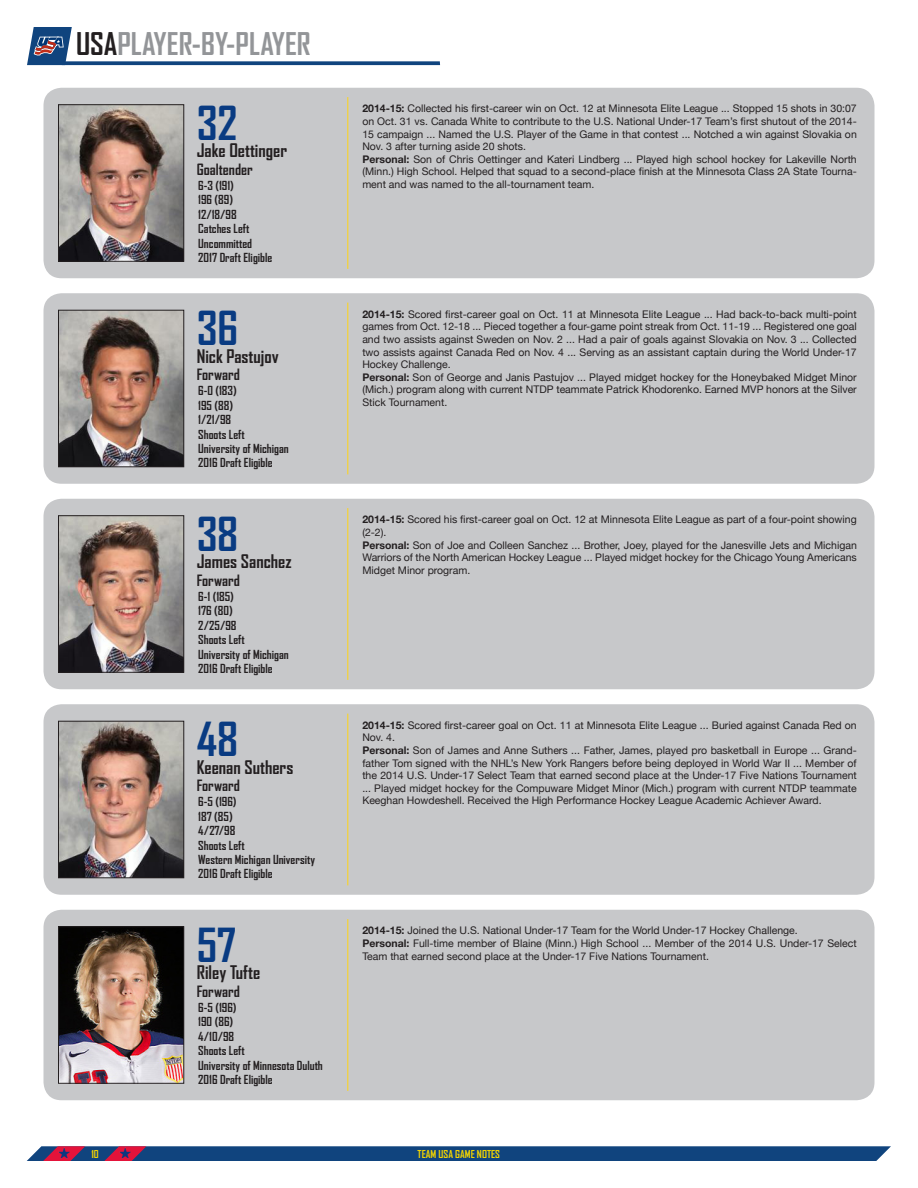
<style>
.page{position:relative;width:918px;height:1188px;background:#fff}
.page>*{position:absolute;margin:0;border:0;box-sizing:border-box;transform-origin:0 0}
.t1{font:700 45px "Agency FB";color:#093b82}
.t2{font:700 30px "Agency FB";color:#939598}
.t3{font:700 18px "Agency FB";color:#231f20}
.t4{font:700 15px "Agency FB";color:#231f20}
.t5{font:700 12px/14.4px "Agency FB";color:#231f20}
.t6{font:10.5px/12.6px "Helvetica Neue";color:#231f20}
.t7{font:700 10.5px "Agency FB";color:#f3d400}
.s1{color:#231f20}
.s2{font-weight:700}
</style>
<div class="page">
<svg style="left:72px;top:61px;width:368px;height:4px"></svg>
<svg style="left:27px;top:27px;width:45px;height:38px;background:#4e6a92"></svg>
<div style="left:44px;top:88px;width:830px;height:190px;background:#c7c8ca;border-radius:18px"></div>
<img style="left:60px;top:106px;width:122px;height:154px">
<div style="left:58px;top:104px;width:126px;height:158px;border:1px solid #231f20"></div>
<hr style="left:347px;top:97px;width:1px;height:172px;background:#ffd514">
<div style="left:44px;top:293px;width:830px;height:191px;background:#c7c8ca;border-radius:18px"></div>
<img style="left:60px;top:312px;width:122px;height:153px">
<div style="left:58px;top:310px;width:126px;height:157px;border:1px solid #231f20"></div>
<hr style="left:347px;top:303px;width:1px;height:171px;background:#ffd514">
<div style="left:44px;top:499px;width:830px;height:190px;background:#c7c8ca;border-radius:18px"></div>
<img style="left:60px;top:517px;width:122px;height:154px">
<div style="left:58px;top:515px;width:126px;height:158px;border:1px solid #231f20"></div>
<hr style="left:347px;top:508px;width:1px;height:172px;background:#ffd514">
<div style="left:44px;top:704px;width:830px;height:191px;background:#c7c8ca;border-radius:18px"></div>
<img style="left:60px;top:723px;width:122px;height:153px">
<div style="left:58px;top:721px;width:126px;height:157px;border:1px solid #231f20"></div>
<hr style="left:347px;top:714px;width:1px;height:171px;background:#ffd514">
<div style="left:44px;top:910px;width:830px;height:190px;background:#c7c8ca;border-radius:18px"></div>
<img style="left:60px;top:928px;width:122px;height:154px">
<div style="left:58px;top:926px;width:126px;height:158px;border:1px solid #231f20"></div>
<hr style="left:347px;top:919px;width:1px;height:172px;background:#ffd514">
<svg style="left:27px;top:1146px;width:864px;height:15px;background:#1f4980"></svg>
<img style="left:119px;top:1146px;width:13px;height:15px">
<img style="left:57px;top:1146px;width:14px;height:15px">
<h2 class="t2" style="left:76px;top:27px;width:236px"><span class="s1">USA</span>PLAYER-BY-PLAYER</h2>
<h1 class="t1" style="left:197px;top:98px;width:42px">32</h1>
<h3 class="t3" style="left:197px;top:141px;width:92px">Jake Oettinger</h3>
<h3 class="t4" style="left:197px;top:161px;width:58px">Goaltender</h3>
<p class="t5" style="left:198px;top:178px;width:76px">6-3 (191)<br>196 (89)<br>12/18/98<br>Catches Left<br>Uncommitted<br>2017 Draft Eligible</p>
<h1 class="t1" style="left:197px;top:303px;width:43px">36</h1>
<h3 class="t3" style="left:197px;top:346px;width:83px">Nick Pastujov</h3>
<h3 class="t4" style="left:197px;top:366px;width:45px">Forward</h3>
<p class="t5" style="left:198px;top:384px;width:92px">6-0 (183)<br>195 (88)<br>1/21/98<br>Shoots Left<br>University of Michigan<br>2016 Draft Eligible</p>
<h1 class="t1" style="left:197px;top:509px;width:43px">38</h1>
<h3 class="t3" style="left:197px;top:552px;width:96px">James Sanchez</h3>
<h3 class="t4" style="left:197px;top:572px;width:45px">Forward</h3>
<p class="t5" style="left:198px;top:589px;width:92px">6-1 (185)<br>176 (80)<br>2/25/98<br>Shoots Left<br>University of Michigan<br>2016 Draft Eligible</p>
<h1 class="t1" style="left:197px;top:714px;width:43px">48</h1>
<h3 class="t3" style="left:197px;top:757px;width:98px">Keenan Suthers</h3>
<h3 class="t4" style="left:197px;top:777px;width:45px">Forward</h3>
<p class="t5" style="left:198px;top:795px;width:118px">6-5 (196)<br>187 (85)<br>4/27/98<br>Shoots Left<br>Western Michigan University<br>2016 Draft Eligible</p>
<h1 class="t1" style="left:197px;top:920px;width:41px">57</h1>
<h3 class="t3" style="left:197px;top:963px;width:65px">Riley Tufte</h3>
<h3 class="t4" style="left:197px;top:983px;width:45px">Forward</h3>
<p class="t5" style="left:198px;top:1000px;width:126px">6-5 (196)<br>190 (86)<br>4/10/98<br>Shoots Left<br>University of Minnesota Duluth<br>2016 Draft Eligible</p>
<p class="t6" style="left:362px;top:103px;width:496px"><span class="s2">2014-15:</span> Collected his first-career win on Oct. 12 at Minnesota Elite League ... Stopped 15 shots in 30:07 on Oct. 31 vs. Canada White to contribute to the U.S. National Under-17 Team’s first shutout of the 2014- 15 campaign ... Named the U.S. Player of the Game in that contest ... Notched a win against Slovakia on Nov. 3 after turning aside 20 shots.<br><span class="s2">Personal:</span> Son of Chris Oettinger and Kateri Lindberg ... Played high school hockey for Lakeville North (Minn.) High School. Helped that squad to a second-place finish at the Minnesota Class 2A State Tourna&shy;ment and was named to the all-tournament team.</p>
<p class="t6" style="left:362px;top:308px;width:496px"><span class="s2">2014-15:</span> Scored first-career goal on Oct. 11 at Minnesota Elite League ... Had back-to-back multi-point games from Oct. 12-18 ... Pieced together a four-game point streak from Oct. 11-19 ... Registered one goal and two assists against Sweden on Nov. 2 ... Had a pair of goals against Slovakia on Nov. 3 ... Collected two assists against Canada Red on Nov. 4 ... Serving as an assistant captain during the World Under-17<br>Hockey Challenge.<br><span class="s2">Personal:</span> Son of George and Janis Pastujov ... Played midget hockey for the Honeybaked Midget Minor (Mich.) program along with current NTDP teammate Patrick Khodorenko. Earned MVP honors at the Silver Stick Tournament.</p>
<p class="t6" style="left:362px;top:514px;width:496px"><span class="s2">2014-15:</span> Scored his first-career goal on Oct. 12 at Minnesota Elite League as part of a four-point showing (2-2).<br><span class="s2">Personal:</span> Son of Joe and Colleen Sanchez ... Brother, Joey, played for the Janesville Jets and Michigan Warriors of the North American Hockey League ... Played midget hockey for the Chicago Young Americans Midget Minor program.</p>
<p class="t6" style="left:362px;top:719px;width:496px"><span class="s2">2014-15:</span> Scored first-career goal on Oct. 11 at Minnesota Elite League ... Buried against Canada Red on Nov. 4.<br><span class="s2">Personal:</span> Son of James and Anne Suthers ... Father, James, played pro basketball in Europe ... Grand&shy;father Tom signed with the NHL’s New York Rangers before being deployed in World War II ... Member of the 2014 U.S. Under-17 Select Team that earned second place at the Under-17 Five Nations Tournament ... Played midget hockey for the Compuware Midget Minor (Mich.) program with current NTDP teammate Keeghan Howdeshell. Received the High Performance Hockey League Academic Achiever Award.</p>
<p class="t6" style="left:362px;top:925px;width:496px"><span class="s2">2014-15:</span> Joined the U.S. National Under-17 Team for the World Under-17 Hockey Challenge.<br><span class="s2">Personal:</span> Full-time member of Blaine (Minn.) High School ... Member of the 2014 U.S. Under-17 Select<br>Team that earned second place at the Under-17 Five Nations Tournament.</p>
<p class="t7" style="left:91px;top:1148px;width:9px">10</p>
<p class="t7" style="left:418px;top:1148px;width:84px">TEAM USA GAME NOTES</p>
</div>
